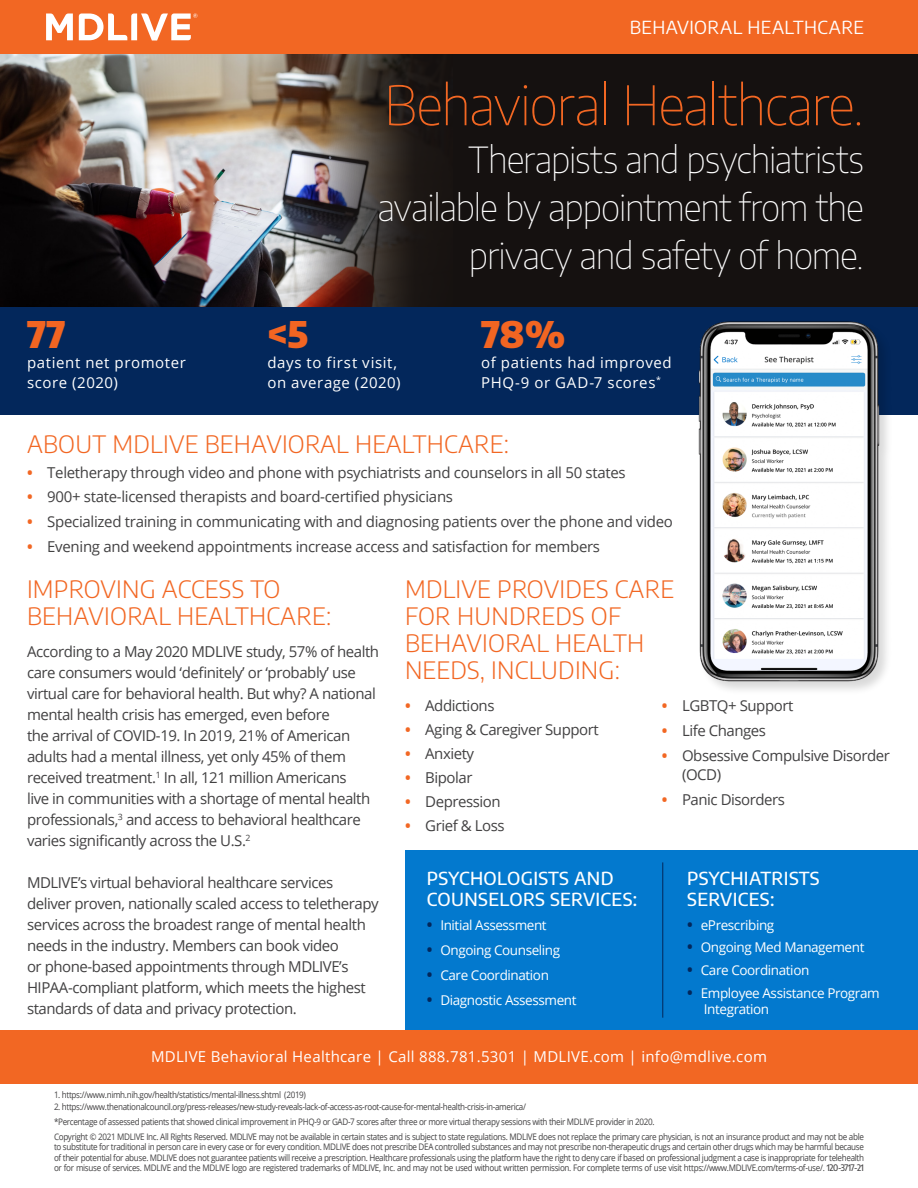
<style>
.page{position:relative;width:918px;height:1188px;background:#fff}
.page>*{position:absolute;margin:0;border:0;box-sizing:border-box;transform-origin:0 0}
.t1{font:100 54px "Encode Sans";letter-spacing:-.025em;color:#f26723}
.t2{font:100 36px/48px "Encode Sans";letter-spacing:-.03em;color:#fff;text-align:right}
.t3{font:900 36px "Encode Sans";color:#f26522}
.B2B_-_Subhead_in_bod{font:300 24px/27px "Encode Sans";letter-spacing:.01em;color:#f26723}
.B2B_-_Subhead_in_bod-2{font:500 18px/21px "Encode Sans";letter-spacing:.02em;color:#fff}
.t4{font:18px "Encode Sans";letter-spacing:.025em;color:#fff}
.B2B_-_Body_Copy{font:15px/21px "Open Sans";letter-spacing:-.03em;color:#424142}
.t5{font:15px/20.2px "Open Sans";letter-spacing:.035em;color:#fff}
.t6{font:13.5px/16px "Open Sans";letter-spacing:-.03em;color:#fff}
.t7{font:9px/10.5px "Open Sans";letter-spacing:-.04em;color:#424142;text-align:justify;scale:.9 1}
.s1{font-weight:700;color:#f26723}
.s2{font-weight:700;font-size:15px;color:#03275b}
.s3{font-family:"Encode Sans";font-weight:500}
</style>
<div class="page">
<div style="left:405px;top:850px;width:513px;height:180px;background:#0379ce"></div>
<div style="left:0;top:54px;width:918px;height:254px;background:#151110"></div>
<img style="left:0;top:54px;width:301px;height:253px">
<img style="left:301px;top:54px;width:114px;height:253px">
<div style="left:0;top:0;width:918px;height:54px;background:#f26723"></div>
<svg style="left:46px;top:14px;width:27px;height:26px"></svg>
<svg style="left:79px;top:13px;width:118px;height:28px"></svg>
<div style="left:0;top:307px;width:918px;height:108px;background:#03275b"></div>
<div style="left:698px;top:321px;width:195px;height:375px;background:#000;opacity:.15"></div>
<img style="left:698px;top:321px;width:182px;height:366px">
<hr style="left:662px;top:862px;width:1px;height:156px;background:#03275b">
<div style="left:0;top:1030px;width:918px;height:54px;background:#f26723"></div>
<p class="t4" style="left:630px;top:14px;width:236px">BEHAVIORAL HEALTHCARE</p>
<p class="t3" style="left:27px;top:306px;width:40px">77</p>
<p class="t5" style="left:27px;top:352px;width:160px">patient net promoter score (2020)</p>
<p class="t1" style="left:384px;top:68px;width:481px">Behavioral Healthcare.</p>
<p class="t2" style="left:378px;top:134px;width:488px">Therapists and psychiatrists available by appointment from the privacy and safety of home.</p>
<p class="t3" style="left:267px;top:306px;width:42px">&lt;5</p>
<p class="t5" style="left:267px;top:352px;width:135px">days to first visit, on average (2020)</p>
<p class="t3" style="left:481px;top:306px;width:86px">78%</p>
<p class="t5" style="left:481px;top:352px;width:192px">of patients had improved<br>PHQ-9 or GAD-7 scores<sup>*</sup></p>
<p class="B2B_-_Subhead_in_bod" style="left:27px;top:429px;width:484px">ABOUT MDLIVE BEHAVIORAL HEALTHCARE:</p>
<p class="B2B_-_Body_Copy" style="left:27px;top:461px;width:600px"><span class="s1">•</span> Teletherapy through video and phone with psychiatrists and counselors in all 50 states</p>
<p class="B2B_-_Body_Copy" style="left:27px;top:486px;width:428px"><span class="s1">•</span> 900+ state-licensed therapists and board-certified physicians</p>
<p class="B2B_-_Body_Copy" style="left:27px;top:511px;width:647px"><span class="s1">•</span> Specialized training in communicating with and diagnosing patients over the phone and video</p>
<p class="B2B_-_Body_Copy" style="left:27px;top:535px;width:575px"><span class="s1">•</span> Evening and weekend appointments increase access and satisfaction for members</p>
<p class="B2B_-_Subhead_in_bod" style="left:27px;top:575px;width:306px">IMPROVING ACCESS TO<br>BEHAVIORAL HEALTHCARE:</p>
<p class="B2B_-_Body_Copy" style="left:27px;top:641px;width:354px">According to a May 2020 MDLIVE study, 57% of health care consumers would ‘definitely’ or ‘probably’ use virtual care for behavioral health. But why? A national mental health crisis has emerged, even before<br>the arrival of COVID-19. In 2019, 21% of American adults had a mental illness, yet only 45% of them received treatment.<sup>1</sup> In all, 121 million Americans<br>live in communities with a shortage of mental health professionals,<sup>3</sup> and access to behavioral healthcare varies significantly across the U.S.<sup>2</sup></p>
<p class="B2B_-_Body_Copy" style="left:27px;top:872px;width:353px">MDLIVE’s virtual behavioral healthcare services deliver proven, nationally scaled access to teletherapy services across the broadest range of mental health needs in the industry. Members can book video<br>or phone-based appointments through MDLIVE’s HIPAA-compliant platform, which meets the highest standards of data and privacy protection.</p>
<p class="B2B_-_Subhead_in_bod" style="left:405px;top:575px;width:271px">MDLIVE PROVIDES CARE<br>FOR HUNDREDS OF<br>BEHAVIORAL HEALTH<br>NEEDS, INCLUDING:</p>
<p class="B2B_-_Body_Copy" style="left:405px;top:695px;width:91px"><span class="s1">•</span> Addictions</p>
<p class="B2B_-_Body_Copy" style="left:405px;top:718px;width:195px"><span class="s1">•</span> Aging &amp; Caregiver Support</p>
<p class="B2B_-_Body_Copy" style="left:405px;top:742px;width:71px"><span class="s1">•</span> Anxiety</p>
<p class="B2B_-_Body_Copy" style="left:405px;top:766px;width:69px"><span class="s1">•</span> Bipolar</p>
<p class="B2B_-_Body_Copy" style="left:405px;top:790px;width:97px"><span class="s1">•</span> Depression</p>
<p class="B2B_-_Body_Copy" style="left:405px;top:814px;width:101px"><span class="s1">•</span> Grief &amp; Loss</p>
<p class="B2B_-_Subhead_in_bod-2" style="left:427px;top:867px;width:212px">PSYCHOLOGISTS AND<br>COUNSELORS SERVICES:</p>
<p class="t6" style="left:427px;top:916px;width:121px"><span class="s2">•</span> Initial Assessment</p>
<p class="t6" style="left:427px;top:941px;width:135px"><span class="s2">•</span> Ongoing Counseling</p>
<p class="t6" style="left:427px;top:966px;width:124px"><span class="s2">•</span> Care Coordination</p>
<p class="t6" style="left:427px;top:991px;width:151px"><span class="s2">•</span> Diagnostic Assessment</p>
<p class="B2B_-_Body_Copy" style="left:662px;top:695px;width:133px"><span class="s1">•</span> LGBTQ+ Support</p>
<p class="B2B_-_Body_Copy" style="left:662px;top:720px;width:106px"><span class="s1">•</span> Life Changes</p>
<p class="B2B_-_Body_Copy" style="left:682px;top:746px;width:210px;line-height:18.6px;text-indent:-20px"><span class="s1">•</span> Obsessive Compulsive Disorder (OCD)</p>
<p class="B2B_-_Body_Copy" style="left:662px;top:789px;width:125px"><span class="s1">•</span> Panic Disorders</p>
<p class="B2B_-_Subhead_in_bod-2" style="left:687px;top:867px;width:134px">PSYCHIATRISTS<br>SERVICES:</p>
<p class="t6" style="left:687px;top:916px;width:88px"><span class="s2">•</span> ePrescribing</p>
<p class="t6" style="left:687px;top:939px;width:179px"><span class="s2">•</span> Ongoing Med Management</p>
<p class="t6" style="left:687px;top:962px;width:124px"><span class="s2">•</span> Care Coordination</p>
<p class="t6" style="left:704px;top:985px;width:177px;text-indent:-17px"><span class="s2">•</span> Employee Assistance Program<br>Integration</p>
<p class="t5" style="left:151px;top:1046px;width:617px">MDLIVE Behavioral Healthcare | Call 888.781.5301 | MDLIVE.com | info@mdlive.com</p>
<p class="t7" style="left:54px;top:1089px;width:282px">1. https://www.nimh.nih.gov/health/statistics/mental-illness.shtml (2019)</p>
<p class="t7" style="left:54px;top:1101px;width:526px">2. https://www.thenationalcouncil.org/press-releases/new-study-reveals-lack-of-access-as-root-cause-for-mental-health-crisis-in-america/</p>
<p class="t7" style="left:54px;top:1116px;width:669px">*Percentage of assessed patients that showed clinical improvement in PHQ-9 or GAD-7 scores after three or more virtual therapy sessions with their MDLIVE provider in 2020.</p>
<p class="t7" style="left:54px;top:1131px;width:902px">Copyright © 2021 MDLIVE Inc. All Rights Reserved. MDLIVE may not be available in certain states and is subject to state regulations. MDLIVE does not replace the primary care physician, is not an insurance product and may not be able to substitute for traditional in person care in every case or for every condition. MDLIVE does not prescribe DEA controlled substances and may not prescribe non-therapeutic drugs and certain other drugs which may be harmful because of their potential for abuse. MDLIVE does not guarantee patients will receive a prescription. Healthcare professionals using the platform have the right to deny care if based on professional judgment a case is inappropriate for telehealth or for misuse of services. MDLIVE and the MDLIVE logo are registered trademarks of MDLIVE, Inc. and may not be used without written permission. For complete terms of use visit https://www.MDLIVE.com/terms-of-use/. <span class="s3">120-3717-21</span></p>
</div>
